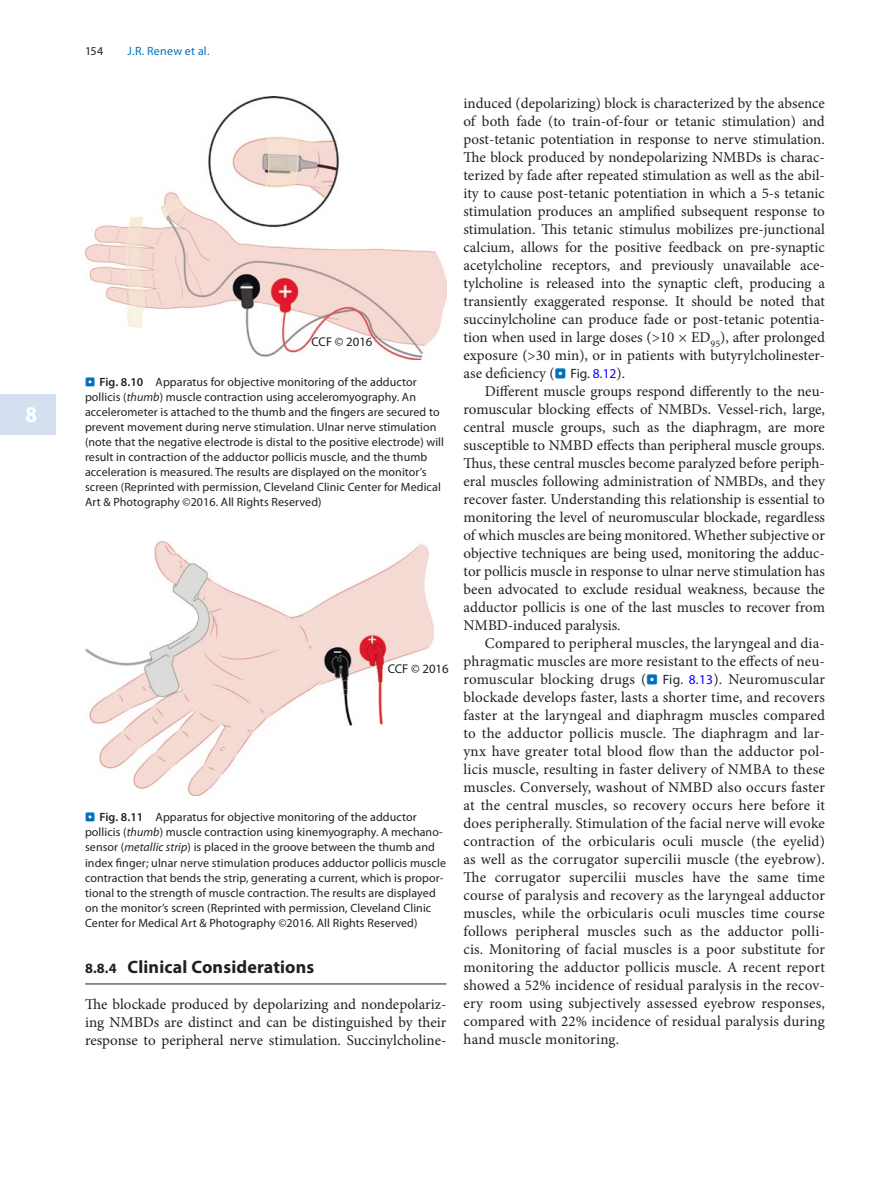
<style>
.page{position:relative;width:893px;height:1187px;background:#fff}
.page>*{position:absolute;margin:0;border:0;box-sizing:border-box;transform-origin:0 0}
.t1{font:700 semi-condensed 22.5px "Myriad Pro";color:#fff}
.t2{font:700 18px "Myriad Pro";letter-spacing:.01em;color:#231f20}
.t3{font:15px/18px "Minion Pro";color:#231f20;text-align:justify}
.t4{font:12.75px "Myriad Pro Regular 8";color:#1d1e1f}
.t5{font:12px/15px "Myriad Pro";letter-spacing:.01em;color:#231f20}
.t6{font:12px "Myriad Pro Regular 2";letter-spacing:.02em;color:#0072bc}
.s1{font-family:"Blik Buttons";color:#0072bc}
.s2{font-weight:600}
.s3{font-style:italic}
.s4{font-size:14.25px}
.s5{font-family:"Blik Buttons";font-size:13.5px;color:#0072bc}
.s6{font-family:"Myriad Pro";font-size:13.5px}
.s7{font-family:"Myriad Pro";font-size:13.5px;color:#0000fa}
</style>
<div class="page">
<div style="left:0;top:394px;width:55px;height:41px;background:#d4e0f1"></div>
<hr style="left:85px;top:983px;width:361px;height:1px;background:#231f20">
<img style="left:85px;top:542px;width:349px;height:253px">
<img style="left:85px;top:97px;width:361px;height:262px">
<div style="left:316px;top:336px;width:51px;height:13px;background:#fff"></div>
<h1 class="t1" style="left:26px;top:400px;width:13px">8</h1>
<p class="t5" style="left:85px;top:44px;width:20px">154</p>
<p class="t6" style="left:128px;top:44px;width:83px">J.R. Renew et al.</p>
<p class="t4" style="left:311px;top:334px;width:62px">CCF © 2016</p>
<p class="t5" style="left:85px;top:374px;width:361px"><span class="s1">..</span> <span class="s2">Fig. 8.10</span> Apparatus for objective monitoring of the adductor pollicis (<span class="s3">thumb</span>) muscle contraction using acceleromyography. An accelerometer is attached to the thumb and the fingers are secured to prevent movement during nerve stimulation. Ulnar nerve stimulation (note that the negative electrode is distal to the positive electrode) will result in contraction of the adductor pollicis muscle, and the thumb acceleration is measured. The results are displayed on the monitor’s screen (Reprinted with permission, Cleveland Clinic Center for Medical Art &amp; Photography ©2016. All Rights Reserved)</p>
<p class="t4" style="left:388px;top:660px;width:62px">CCF © 2016</p>
<p class="t5" style="left:85px;top:809px;width:362px"><span class="s1">..</span> <span class="s2">Fig. 8.11</span> Apparatus for objective monitoring of the adductor pollicis (<span class="s3">thumb</span>) muscle contraction using kinemyography. A mechano&shy;sensor (<span class="s3">metallic strip</span>) is placed in the groove between the thumb and index finger; ulnar nerve stimulation produces adductor pollicis muscle contraction that bends the strip, generating a current, which is propor&shy;tional to the strength of muscle contraction. The results are displayed on the monitor’s screen (Reprinted with permission, Cleveland Clinic Center for Medical Art &amp; Photography ©2016. All Rights Reserved)</p>
<p class="t2" style="left:85px;top:955px;width:231px"><span class="s4">8.8.4</span> Clinical Considerations</p>
<p class="t3" style="left:85px;top:995px;width:363px">The blockade produced by depolarizing and nondepolariz&shy;ing NMBDs are distinct and can be distinguished by their response to peripheral nerve stimulation. Succinylcholine-</p>
<p class="t3" style="left:463px;top:94px;width:363px">induced (depolarizing) block is characterized by the absence of both fade (to train-of-four or tetanic stimulation) and post-tetanic potentiation in response to nerve stimulation.<br>The block produced by nondepolarizing NMBDs is charac&shy;terized by fade after repeated stimulation as well as the abil&shy;ity to cause post-tetanic potentiation in which a 5-s tetanic stimulation produces an amplified subsequent response to stimulation. This tetanic stimulus mobilizes pre-junctional calcium, allows for the positive feedback on pre-synaptic acetylcholine receptors, and previously unavailable ace&shy;tylcholine is released into the synaptic cleft, producing a transiently exaggerated response. It should be noted that succinylcholine can produce fade or post-tetanic potentia&shy;tion when used in large doses (&gt;10 × ED<sub>95</sub>), after prolonged exposure (&gt;30 min), or in patients with butyrylcholinester&shy;ase deficiency (<span class="s5">.</span> <span class="s6">Fig.</span> <span class="s7">8.12</span>).</p>
<p class="t3" style="left:463px;top:382px;width:363px;text-indent:21px">Different muscle groups respond differently to the neu&shy;romuscular blocking effects of NMBDs. Vessel-rich, large, central muscle groups, such as the diaphragm, are more susceptible to NMBD effects than peripheral muscle groups.<br>Thus, these central muscles become paralyzed before periph&shy;eral muscles following administration of NMBDs, and they recover faster. Understanding this relationship is essential to monitoring the level of neuromuscular blockade, regardless of which muscles are being monitored. Whether subjective or objective techniques are being used, monitoring the adduc&shy;tor pollicis muscle in response to ulnar nerve stimulation has been advocated to exclude residual weakness, because the adductor pollicis is one of the last muscles to recover from NMBD-induced paralysis.</p>
<p class="t3" style="left:463px;top:634px;width:363px;text-indent:21px">Compared to peripheral muscles, the laryngeal and dia&shy;phragmatic muscles are more resistant to the effects of neu&shy;romuscular blocking drugs (<span class="s5">.</span> <span class="s6">Fig.</span> <span class="s7">8.13</span>). Neuromuscular blockade develops faster, lasts a shorter time, and recovers faster at the laryngeal and diaphragm muscles compared to the adductor pollicis muscle. The diaphragm and lar&shy;ynx have greater total blood flow than the adductor pol&shy;licis muscle, resulting in faster delivery of NMBA to these muscles. Conversely, washout of NMBD also occurs faster at the central muscles, so recovery occurs here before it does peripherally. Stimulation of the facial nerve will evoke contraction of the orbicularis oculi muscle (the eyelid) as well as the corrugator supercilii muscle (the eyebrow).<br>The corrugator supercilii muscles have the same time course of paralysis and recovery as the laryngeal adductor muscles, while the orbicularis oculi muscles time course follows peripheral muscles such as the adductor polli&shy;cis. Monitoring of facial muscles is a poor substitute for monitoring the adductor pollicis muscle. A recent report showed a 52% incidence of residual paralysis in the recov&shy;ery room using subjectively assessed eyebrow responses, compared with 22% incidence of residual paralysis during hand muscle monitoring.</p>
</div>
